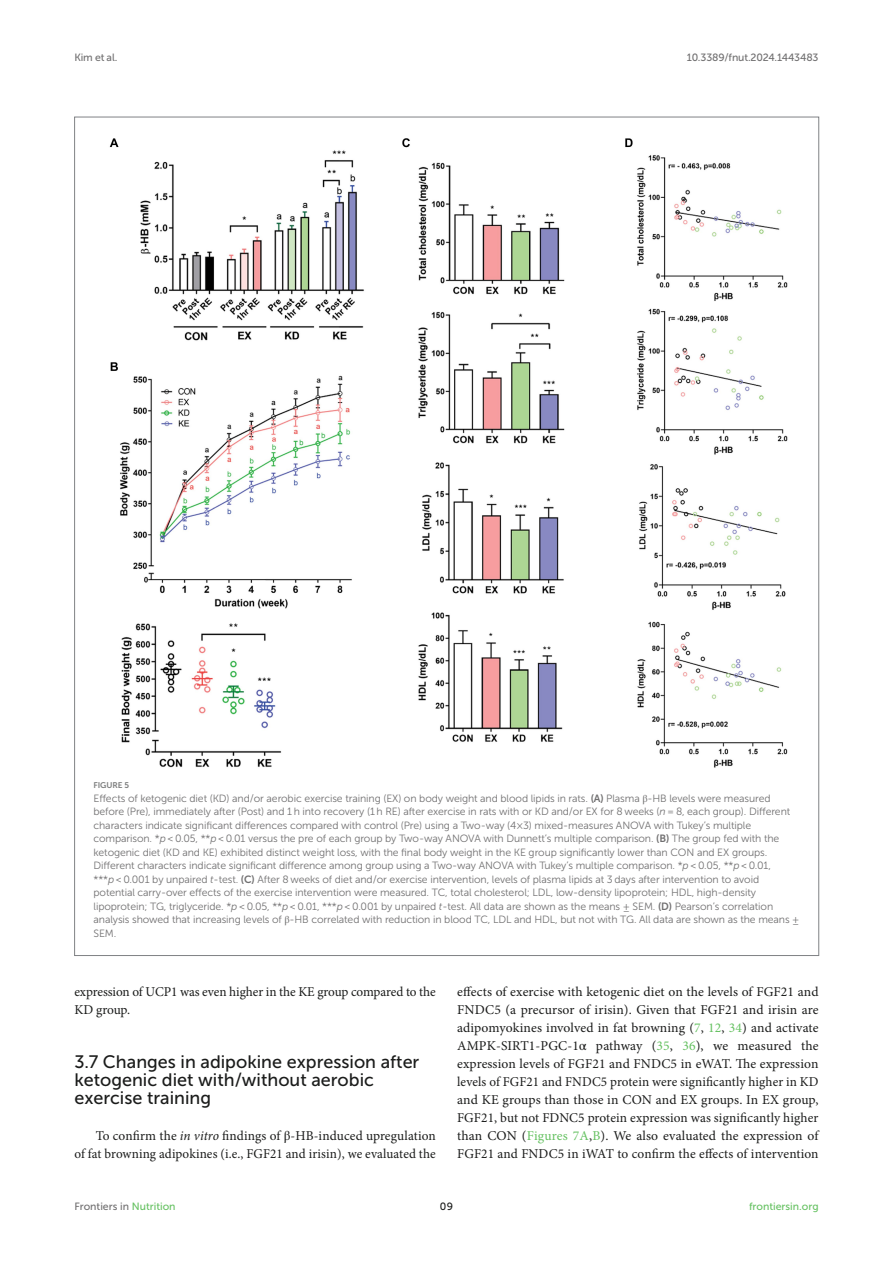
<style>
.page{position:relative;width:893px;height:1263px;background:#fff}
.page>*{position:absolute;margin:0;border:0;box-sizing:border-box;transform-origin:0 0}
.HEAD_2{font:18px/18px "Museo Sans 500";color:#1b1c1b}
.TEXT_FLUSH{font:13.5px/18px "Minion Pro";letter-spacing:.005em;color:#1b1c1b}
.FIG_LEG{font:10.5px/13.5px "Museo Sans 300";letter-spacing:-.01em;color:#706f70}
.t1{font:10.5px "Museo Sans 500";letter-spacing:-.015em;color:#706f70}
.t2{font:10.5px "Museo Sans 500";color:#65c161}
.t3{font:10.5px "Museo Sans 500";color:#1b1c1b}
.FIG_HD{font:8.25px "Museo Sans 700";letter-spacing:-.01em;color:#7e7f7f}
.s1{font-family:"Museo Sans 700"}
.s2{font-family:"STIX General"}
.s3{font-style:italic}
.s4{color:#65c161}
</style>
<div class="page">
<img style="left:109px;top:138px;width:679px;height:630px">
<p class="t1" style="left:74px;top:51px;width:44px">Kim et al.</p>
<p class="t1" style="left:687px;top:51px;width:133px">10.3389/fnut.2024.1443483</p>
<p class="FIG_HD" style="left:94px;top:781px;width:37px">FIGURE 5</p>
<p class="FIG_LEG" style="left:94px;top:791px;width:707px">Effects of ketogenic diet (KD) and/or aerobic exercise training (EX) on body weight and blood lipids in rats. <span class="s1">(A)</span> Plasma <span class="s2">β</span>-HB levels were measured before (Pre), immediately after (Post) and 1 h into recovery (1 h RE) after exercise in rats with or KD and/or EX for 8 weeks (<span class="s3">n</span> = 8, each group). Different characters indicate significant differences compared with control (Pre) using a Two-way (4×3) mixed-measures ANOVA with Tukey’s multiple comparison. *<span class="s3">p</span> &lt; 0.05, **<span class="s3">p</span> &lt; 0.01 versus the pre of each group by Two-way ANOVA with Dunnett’s multiple comparison. <span class="s1">(B)</span> The group fed with the ketogenic diet (KD and KE) exhibited distinct weight loss, with the final body weight in the KE group significantly lower than CON and EX groups.<br>Different characters indicate significant difference among group using a Two-way ANOVA with Tukey’s multiple comparison. *<span class="s3">p</span> &lt; 0.05, **<span class="s3">p</span> &lt; 0.01,<br>***<span class="s3">p</span> &lt; 0.001 by unpaired <span class="s3">t</span>-test. <span class="s1">(C)</span> After 8 weeks of diet and/or exercise intervention, levels of plasma lipids at 3 days after intervention to avoid potential carry-over effects of the exercise intervention were measured. TC, total cholesterol; LDL, low-density lipoprotein; HDL, high-density lipoprotein; TG, triglyceride. *<span class="s3">p</span> &lt; 0.05, **<span class="s3">p</span> &lt; 0.01, ***<span class="s3">p</span> &lt; 0.001 by unpaired <span class="s3">t</span>-test. All data are shown as the means ± SEM. <span class="s1">(D)</span> Pearson’s correlation analysis showed that increasing levels of <span class="s2">β</span>-HB correlated with reduction in blood TC, LDL and HDL, but not with TG. All data are shown as the means ± SEM.</p>
<p class="TEXT_FLUSH" style="left:74px;top:983px;width:363px">expression of UCP1 was even higher in the KE group compared to the<br>KD group.</p>
<p class="HEAD_2" style="left:74px;top:1053px;width:346px">3.7 Changes in adipokine expression after ketogenic diet with/without aerobic exercise training</p>
<p class="TEXT_FLUSH" style="left:74px;top:1127px;width:363px;text-align:right">To confirm the <span class="s3">in vitro</span> findings of <span class="s2">β</span>-HB-induced upregulation<br>of fat browning adipokines (i.e., FGF21 and irisin), we evaluated the</p>
<p class="TEXT_FLUSH" style="left:457px;top:983px;width:363px;text-align:justify">effects of exercise with ketogenic diet on the levels of FGF21 and FNDC5 (a precursor of irisin). Given that FGF21 and irisin are adipomyokines involved in fat browning (<span class="s4">7</span>, <span class="s4">12</span>, <span class="s4">34</span>) and activate AMPK-SIRT1-PGC-1<span class="s2">α</span> pathway (<span class="s4">35</span>, <span class="s4">36</span>), we measured the expression levels of FGF21 and FNDC5 in eWAT. The expression levels of FGF21 and FNDC5 protein were significantly higher in KD and KE groups than those in CON and EX groups. In EX group, FGF21, but not FDNC5 protein expression was significantly higher than CON (<span class="s4">Figures 7A</span>,<span class="s4">B</span>). We also evaluated the expression of FGF21 and FNDC5 in iWAT to confirm the effects of intervention</p>
<p class="t1" style="left:74px;top:1200px;width:103px">Frontiers in <span class="s4">Nutrition</span></p>
<p class="t3" style="left:440px;top:1200px;width:15px">09</p>
<p class="t2" style="left:749px;top:1200px;width:71px">frontiersin.org</p>
</div>
